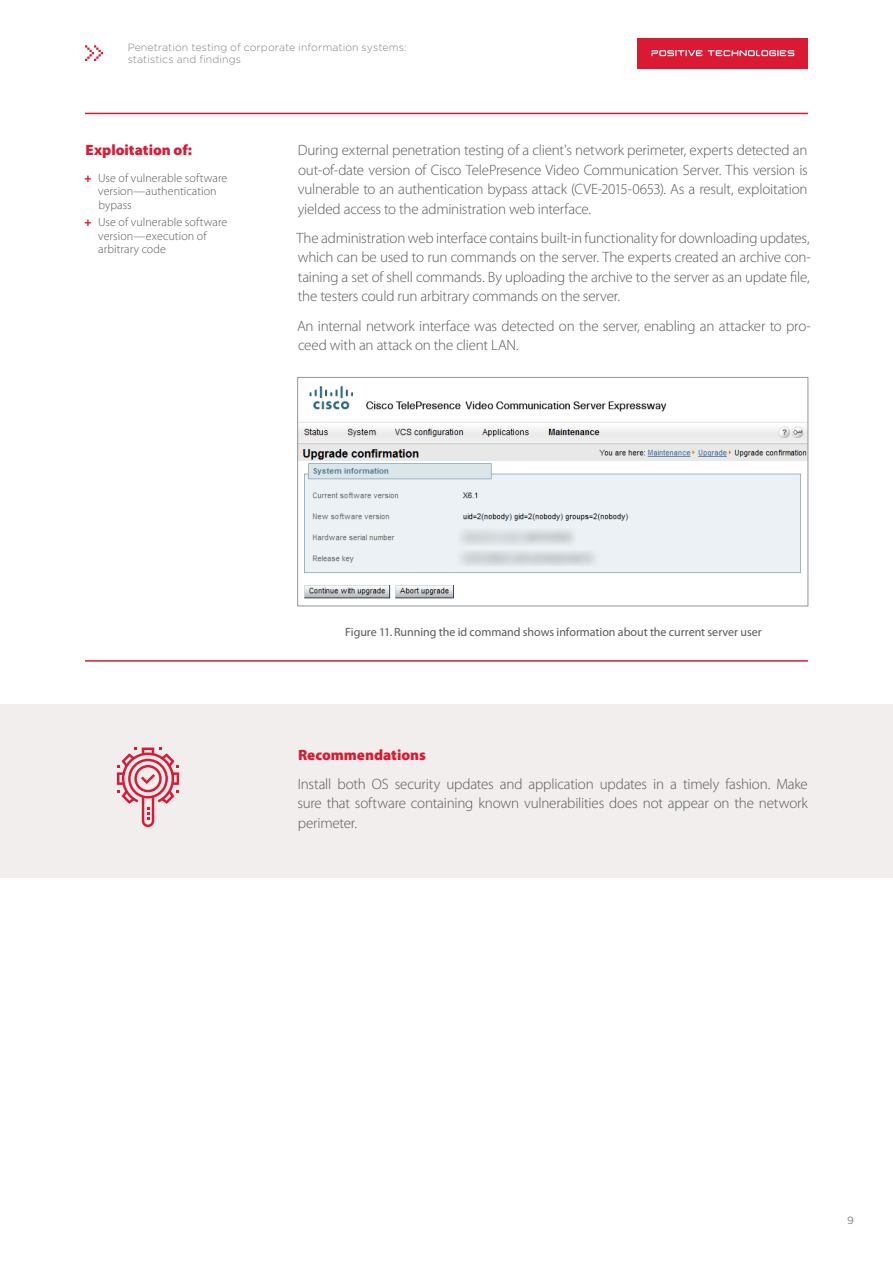
<style>
.page{position:relative;width:893px;height:1263px;background:#fff}
.page>*{position:absolute;margin:0;border:0;box-sizing:border-box;transform-origin:0 0}
.t1{font:300 15px/19.5px "Myriad Pro";letter-spacing:-.015em;color:#58595b;text-align:justify}
.t2{font:900 15px "Myriad Pro";color:#da1a35}
.t3{font:300 12px/13.5px "Myriad Pro";letter-spacing:.01em;color:#58595b}
.t4{font:12px "Myriad Pro";letter-spacing:-.005em;color:#58595b}
.t5{font:300 10.5px/12.6px "Gotham Pro";letter-spacing:.01em;color:#808285}
.t6{font:10.5px "Gotham Pro";color:#808285}
.s1{font-weight:900;color:#da1a35}
</style>
<div class="page">
<hr style="left:85px;top:113px;width:723px;height:1px;background:#da1a35">
<hr style="left:85px;top:660px;width:723px;height:2px;background:#da1a35">
<img style="left:299px;top:386px;width:507px;height:213px">
<div style="left:297px;top:377px;width:511px;height:229px;border:1px solid #939598"></div>
<div style="left:0;top:704px;width:893px;height:174px;background:#f1eeed"></div>
<svg style="left:117px;top:747px;width:62px;height:80px"></svg>
<div style="left:638px;top:38px;width:170px;height:30px;background:#da1a35"></div>
<svg style="left:651px;top:50px;width:143px;height:6px"></svg>
<svg style="left:85px;top:45px;width:18px;height:16px"></svg>
<p class="t5" style="left:128px;top:41px;width:281px">Penetration testing of corporate information systems: statistics and findings</p>
<p class="t2" style="left:86px;top:141px;width:108px">Exploitation of:</p>
<p class="t3" style="left:98px;top:171px;width:131px;text-indent:-14px"><span class="s1">+</span> Use of vulnerable software version—authentication bypass</p>
<p class="t3" style="left:98px;top:216px;width:131px;text-indent:-14px"><span class="s1">+</span> Use of vulnerable software version—execution of arbitrary code</p>
<p class="t1" style="left:298px;top:141px;width:512px">During external penetration testing of a client's network perimeter, experts detected an out-of-date version of Cisco TelePresence Video Communication Server. This version is vulnerable to an authentication bypass attack (CVE-2015-0653). As a result, exploitation yielded access to the administration web interface.</p>
<p class="t1" style="left:296px;top:228px;width:516px">The administration web interface contains built-in functionality for downloading updates, which can be used to run commands on the server. The experts created an archive con&shy;taining a set of shell commands. By uploading the archive to the server as an update file, the testers could run arbitrary commands on the server.</p>
<p class="t1" style="left:297px;top:316px;width:515px">An internal network interface was detected on the server, enabling an attacker to pro&shy;ceed with an attack on the client LAN.</p>
<p class="t4" style="left:345px;top:625px;width:418px">Figure 11. Running the id command shows information about the current server user</p>
<p class="t2" style="left:298px;top:746px;width:129px">Recommendations</p>
<p class="t1" style="left:297px;top:774px;width:512px">Install both OS security updates and application updates in a timely fashion. Make sure that software containing known vulnerabilities does not appear on the network perimeter.</p>
<p class="t6" style="left:847px;top:1215px;width:8px">9</p>
</div>
